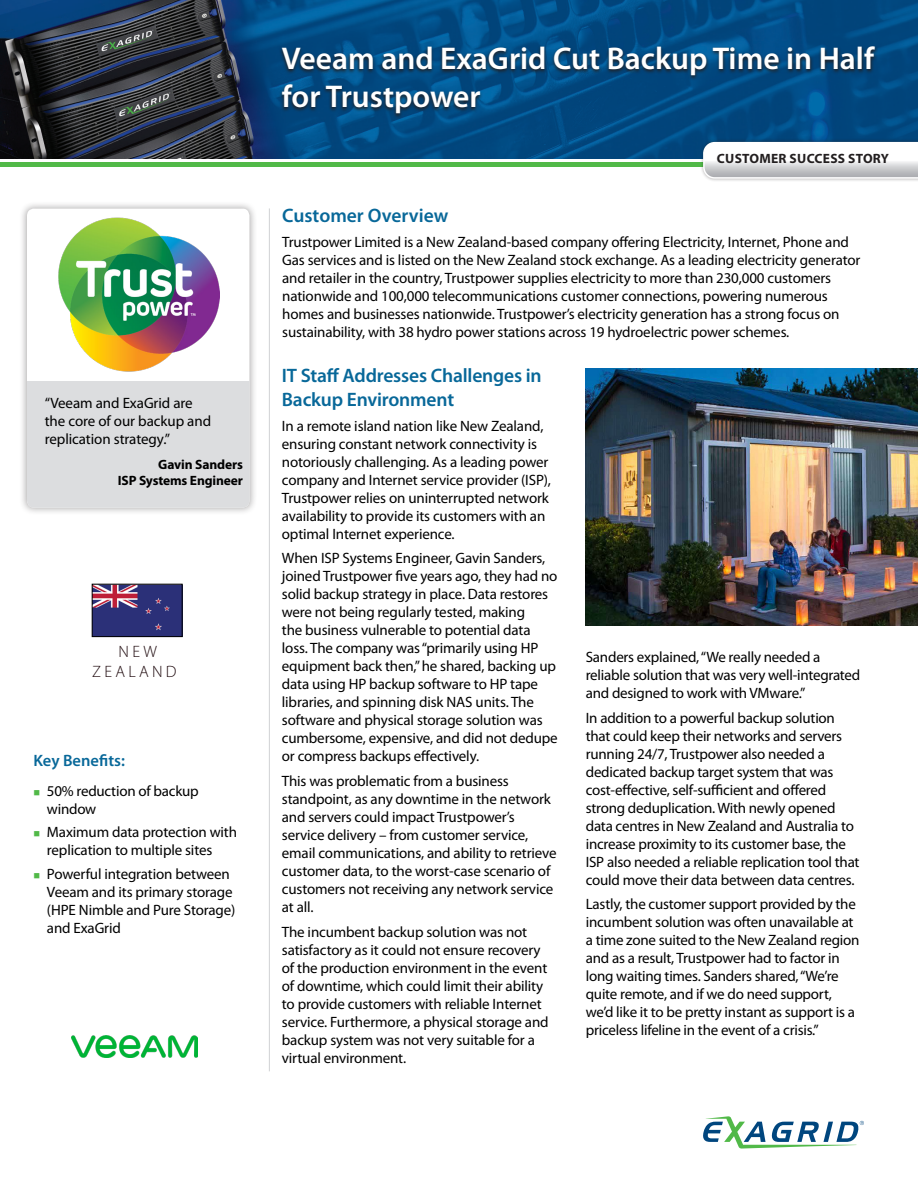
<style>
.page{position:relative;width:918px;height:1188px;background:#fff}
.page>*{position:absolute;margin:0;border:0;box-sizing:border-box;transform-origin:0 0}
.Headline{font:600 31.5px/37.8px "Myriad Pro";color:#fff}
.Blue_Paragraph_heade{font:600 19.5px/24px "Myriad Pro";letter-spacing:-.01em;color:#086899}
.Key_Benefits_headlin{font:600 16.5px "Myriad Pro";color:#086899}
.Key_Benefits_headlin-2{font:300 16.5px/19.8px "Myriad Pro";letter-spacing:.2em;color:#1f0a0e;text-align:center}
.Blue_Paragraph_heade-2{font:15px/18px "Myriad Pro";letter-spacing:-.01em;color:#000}
.Body_Copy{font:15px/18px "Myriad Pro";letter-spacing:-.01em;color:#000}
.Customer_Quote{font:15px/18px "Myriad Pro";letter-spacing:-.005em;color:#000}
.Customer_Quote-2{font:700 13.5px "Myriad Pro";letter-spacing:-.01em;color:#000}
.t1{font:700 13.5px "Myriad Pro";letter-spacing:.02em;color:#231f20}
</style>
<div class="page">
<svg style="left:703px;top:1116px;width:161px;height:33px"></svg>
<div style="left:0;top:162px;width:918px;height:5px;background:#51b948"></div>
<img style="left:0;top:0;width:918px;height:159px">
<div style="left:700px;top:139px;width:218px;height:43px;background:#231f20;opacity:.4"></div>
<svg style="left:703px;top:142px;width:215px;height:37px"></svg>
<svg style="left:279px;top:45px;width:599px;height:74px;background:#064576"></svg>
<hr style="left:269px;top:208px;width:1px;height:863px;background:#d1d2d4">
<div style="left:19px;top:201px;width:238px;height:314px;background:#231f20;opacity:.4"></div>
<div style="left:27px;top:209px;width:222px;height:299px;background:#fff;border-radius:7px"></div>
<div style="left:27px;top:381px;width:222px;height:127px;background:#dcdddf"></div>
<img style="left:94px;top:586px;width:86px;height:49px">
<div style="left:92px;top:584px;width:90px;height:53px;border:1px solid #000"></div>
<img style="left:72px;top:1035px;width:125px;height:23px">
<img style="left:58px;top:217px;width:161px;height:155px">
<img style="left:586px;top:368px;width:332px;height:258px">
<p class="Customer_Quote" style="left:45px;top:394px;width:168px">“Veeam and ExaGrid are the core of our backup and replication strategy.”</p>
<p class="Customer_Quote-2" style="left:158px;top:456px;width:86px">Gavin Sanders</p>
<p class="Customer_Quote-2" style="left:118px;top:472px;width:127px">ISP Systems Engineer</p>
<p class="Key_Benefits_headlin-2" style="left:92px;top:642px;width:86px">NEW<br>ZEALAND</p>
<p class="Key_Benefits_headlin" style="left:33px;top:750px;width:93px">Key Benefits:</p>
<p class="Body_Copy" style="left:47px;top:782px;width:153px">50% reduction of backup window</p>
<p class="Body_Copy" style="left:47px;top:823px;width:192px">Maximum data protection with replication to multiple sites</p>
<p class="Body_Copy" style="left:47px;top:865px;width:190px">Powerful integration between<br>Veeam and its primary storage (HPE Nimble and Pure Storage) and ExaGrid</p>
<p class="Headline" style="left:282px;top:39px;width:594px">Veeam and ExaGrid Cut Backup Time in Half for Trustpower</p>
<p class="t1" style="left:717px;top:150px;width:174px">CUSTOMER SUCCESS STORY</p>
<p class="Blue_Paragraph_heade" style="left:282px;top:203px;width:168px">Customer Overview</p>
<p class="Body_Copy" style="left:282px;top:233px;width:580px">Trustpower Limited is a New Zealand-based company offering Electricity, Internet, Phone and Gas services and is listed on the New Zealand stock exchange. As a leading electricity generator and retailer in the country, Trustpower supplies electricity to more than 230,000 customers nationwide and 100,000 telecommunications customer connections, powering numerous homes and businesses nationwide. Trustpower’s electricity generation has a strong focus on sustainability, with 38 hydro power stations across 19 hydroelectric power schemes.</p>
<p class="Blue_Paragraph_heade" style="left:282px;top:363px;width:261px">IT Staff Addresses Challenges in<br>Backup Environment</p>
<p class="Blue_Paragraph_heade-2" style="left:282px;top:416px;width:271px">In a remote island nation like New Zealand, ensuring constant network connectivity is notoriously challenging. As a leading power company and Internet service provider (ISP), Trustpower relies on uninterrupted network availability to provide its customers with an optimal Internet experience.</p>
<p class="Blue_Paragraph_heade-2" style="left:282px;top:549px;width:277px">When ISP Systems Engineer, Gavin Sanders, joined Trustpower five years ago, they had no solid backup strategy in place. Data restores were not being regularly tested, making<br>the business vulnerable to potential data loss. The company was “primarily using HP equipment back then,” he shared, backing up data using HP backup software to HP tape libraries, and spinning disk NAS units. The software and physical storage solution was cumbersome, expensive, and did not dedupe or compress backups effectively.</p>
<p class="Blue_Paragraph_heade-2" style="left:282px;top:772px;width:276px">This was problematic from a business standpoint, as any downtime in the network and servers could impact Trustpower’s service delivery – from customer service, email communications, and ability to retrieve customer data, to the worst-case scenario of customers not receiving any network service at all.</p>
<p class="Blue_Paragraph_heade-2" style="left:282px;top:923px;width:268px">The incumbent backup solution was not satisfactory as it could not ensure recovery of the production environment in the event of downtime, which could limit their ability to provide customers with reliable Internet service. Furthermore, a physical storage and backup system was not very suitable for a virtual environment.</p>
<p class="Blue_Paragraph_heade-2" style="left:586px;top:648px;width:276px">Sanders explained, “We really needed a reliable solution that was very well-integrated and designed to work with VMware.”</p>
<p class="Blue_Paragraph_heade-2" style="left:586px;top:708px;width:275px">In addition to a powerful backup solution that could keep their networks and servers running 24/7, Trustpower also needed a dedicated backup target system that was cost-effective, self-sufficient and offered strong deduplication. With newly opened data centres in New Zealand and Australia to increase proximity to its customer base, the ISP also needed a reliable replication tool that could move their data between data centres.</p>
<p class="Blue_Paragraph_heade-2" style="left:586px;top:895px;width:275px">Lastly, the customer support provided by the incumbent solution was often unavailable at a time zone suited to the New Zealand region and as a result, Trustpower had to factor in long waiting times. Sanders shared, “We’re quite remote, and if we do need support, we’d like it to be pretty instant as support is a priceless lifeline in the event of a crisis.”</p>
</div>
